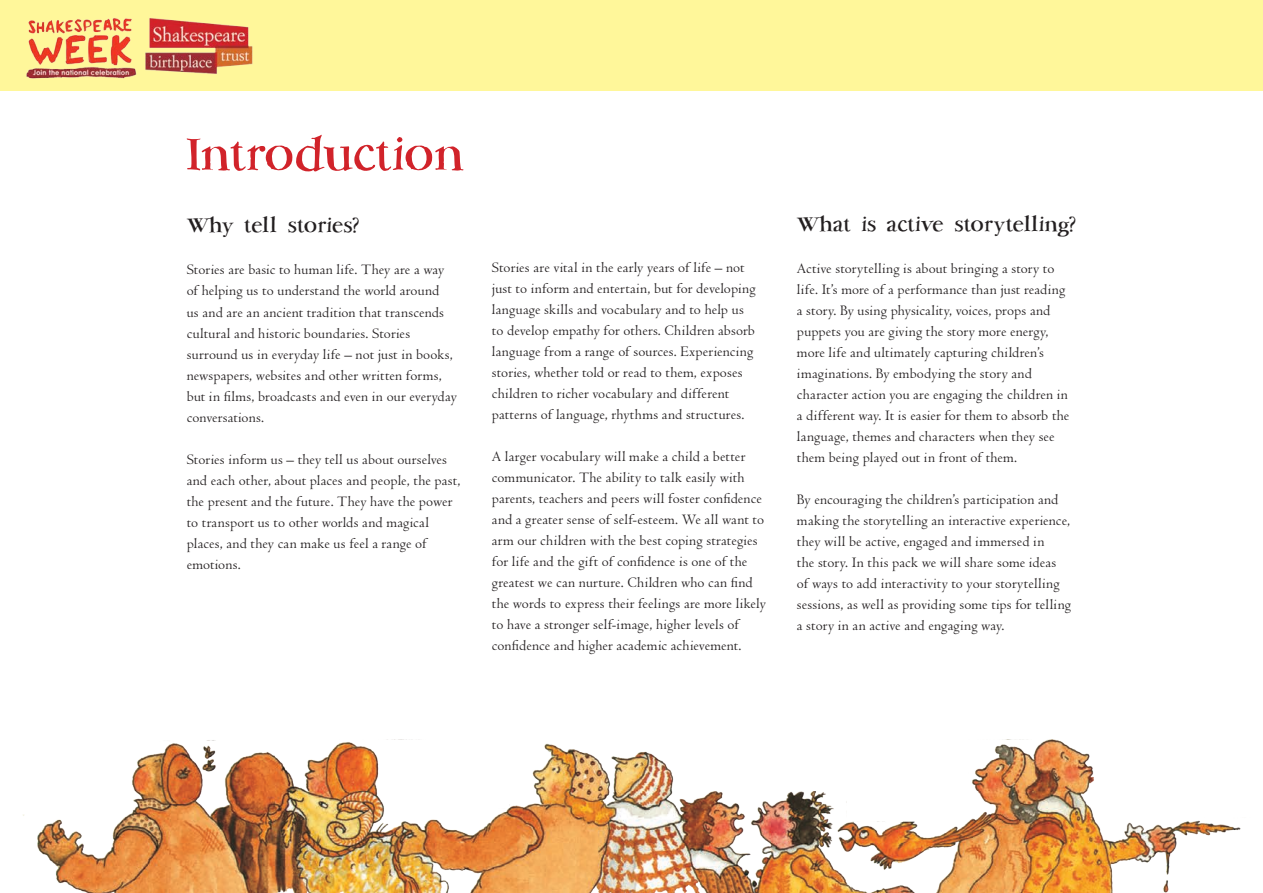
<style>
.page{position:relative;width:1263px;height:893px;background:#fff}
.page>*{position:absolute;margin:0;border:0;box-sizing:border-box;transform-origin:0 0}
.t1{font:54px "Bob Graham";letter-spacing:-.01em;color:#d1232a}
.t2{font:24px "Bob Graham";letter-spacing:-.005em;color:#231f20}
.t3{font:15px/21px "Centaur";letter-spacing:.01em;color:#231f20}
</style>
<div class="page">
<div style="left:0;top:0;width:1263px;height:91px;background:#fff79a"></div>
<img style="left:23px;top:739px;width:1218px;height:154px">
<img style="left:26px;top:18px;width:227px;height:61px">
<p class="t1" style="left:187px;top:120px;width:280px">Introduction</p>
<p class="t2" style="left:187px;top:210px;width:174px">Why tell stories?</p>
<p class="t3" style="left:187px;top:260px;width:272px">Stories are basic to human life. They are a way of helping us to understand the world around<br>us and are an ancient tradition that transcends cultural and historic boundaries. Stories surround us in everyday life – not just in books, newspapers, websites and other written forms, but in films, broadcasts and even in our everyday conversations.</p>
<p class="t3" style="left:187px;top:449px;width:275px">Stories inform us – they tell us about ourselves and each other, about places and people, the past, the present and the future. They have the power to transport us to other worlds and magical places, and they can make us feel a range of emotions.</p>
<p class="t3" style="left:492px;top:257px;width:265px">Stories are vital in the early years of life – not just to inform and entertain, but for developing language skills and vocabulary and to help us to develop empathy for others. Children absorb language from a range of sources. Experiencing stories, whether told or read to them, exposes children to richer vocabulary and different patterns of language, rhythms and structures.</p>
<p class="t3" style="left:492px;top:446px;width:275px">A larger vocabulary will make a child a better communicator. The ability to talk easily with parents, teachers and peers will foster confidence and a greater sense of self-esteem. We all want to arm our children with the best coping strategies for life and the gift of confidence is one of the greatest we can nurture. Children who can find the words to express their feelings are more likely to have a stronger self-image, higher levels of confidence and higher academic achievement.</p>
<p class="t2" style="left:797px;top:209px;width:280px">What is active storytelling?</p>
<p class="t3" style="left:797px;top:258px;width:274px">Active storytelling is about bringing a story to life. It’s more of a performance than just reading a story. By using physicality, voices, props and puppets you are giving the story more energy, more life and ultimately capturing children’s imaginations. By embodying the story and character action you are engaging the children in a different way. It is easier for them to absorb the language, themes and characters when they see them being played out in front of them.</p>
<p class="t3" style="left:797px;top:489px;width:276px">By encouraging the children’s participation and making the storytelling an interactive experience, they will be active, engaged and immersed in<br>the story. In this pack we will share some ideas of ways to add interactivity to your storytelling sessions, as well as providing some tips for telling a story in an active and engaging way.</p>
</div>
